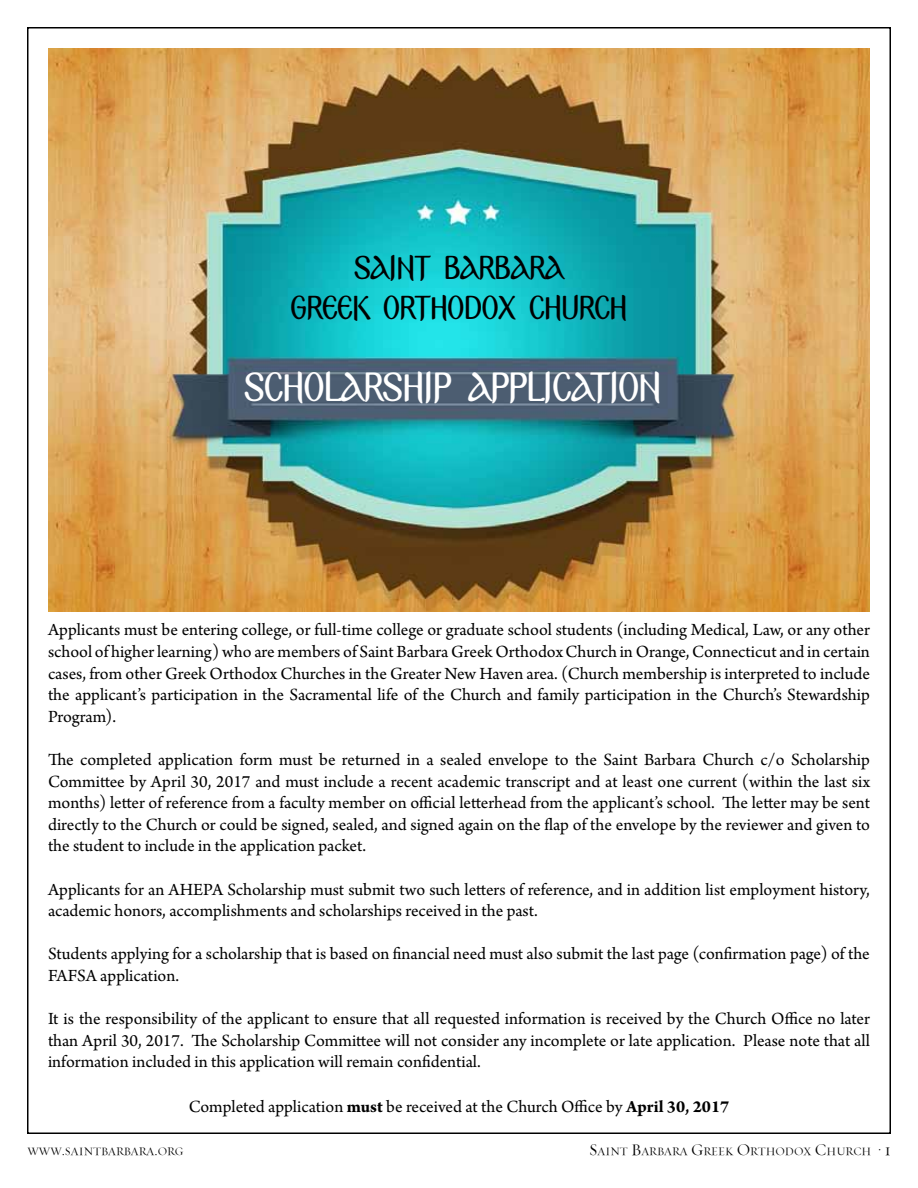
<style>
.page{position:relative;width:918px;height:1188px;background:#fff}
.page>*{position:absolute;margin:0;border:0;box-sizing:border-box;transform-origin:0 0}
.t1{font:40.5px "KS Byzantium";letter-spacing:-.015em;color:#fff}
.t2{font:33px/40.3px "KS Byzantium";letter-spacing:-.015em;color:#000;text-align:center}
.t3{font:18px/21.6px "Arno Pro";color:#000;text-align:justify}
.t4{font:11.55px "Requiem Display HTF Small Caps";color:#000}
.s1{font-weight:700}
.s2{font-size:16.5px}
</style>
<div class="page">
<img style="left:48px;top:48px;width:822px;height:564px">
<h2 class="t2" style="left:291px;top:249px;width:338px">SAINT BARBARA<br>GREEK ORTHODOX CHURCH</h2>
<h1 class="t1" style="left:244px;top:366px;width:419px">SCHOLARSHIP APPLICATION</h1>
<p class="t3" style="left:48px;top:620px;width:824px">Applicants must be entering college, or full-time college or graduate school students (including Medical, Law, or any other school of higher learning) who are members of Saint Barbara Greek Orthodox Church in Orange, Connecticut and in certain cases, from other Greek Orthodox Churches in the Greater New Haven area. (Church membership is interpreted to include the applicant’s participation in the Sacramental life of the Church and family participation in the Church’s Stewardship Program).</p>
<p class="t3" style="left:48px;top:750px;width:824px">The completed application form must be returned in a sealed envelope to the Saint Barbara Church c/o Scholarship Committee by April 30, 2017 and must include a recent academic transcript and at least one current (within the last six months) letter of reference from a faculty member on official letterhead from the applicant’s school. The letter may be sent directly to the Church or could be signed, sealed, and signed again on the flap of the envelope by the reviewer and given to the student to include in the application packet.</p>
<p class="t3" style="left:48px;top:879px;width:823px">Applicants for an AHEPA Scholarship must submit two such letters of reference, and in addition list employment history, academic honors, accomplishments and scholarships received in the past.</p>
<p class="t3" style="left:48px;top:944px;width:823px">Students applying for a scholarship that is based on financial need must also submit the last page (confirmation page) of the<br>FAFSA application.</p>
<p class="t3" style="left:48px;top:1009px;width:824px">It is the responsibility of the applicant to ensure that all requested information is received by the Church Office no later than April 30, 2017. The Scholarship Committee will not consider any incomplete or late application. Please note that all information included in this application will remain confidential.</p>
<p class="t3" style="left:189px;top:1097px;width:542px">Completed application <span class="s1">must</span> be received at the Church Office by <span class="s1">April 30, 2017</span></p>
<p class="t4" style="left:27px;top:1145px;width:158px">WWW<span class="s2">.</span>SAINTBARBARA<span class="s2">.</span>ORG</p>
<p class="t4" style="left:589px;top:1145px;width:303px"><span class="s2">S</span>AINT <span class="s2">B</span>ARBARA <span class="s2">G</span>REEK <span class="s2">O</span>RTHODOX <span class="s2">C</span>HURCH <span class="s2">• 1</span></p>
</div>
